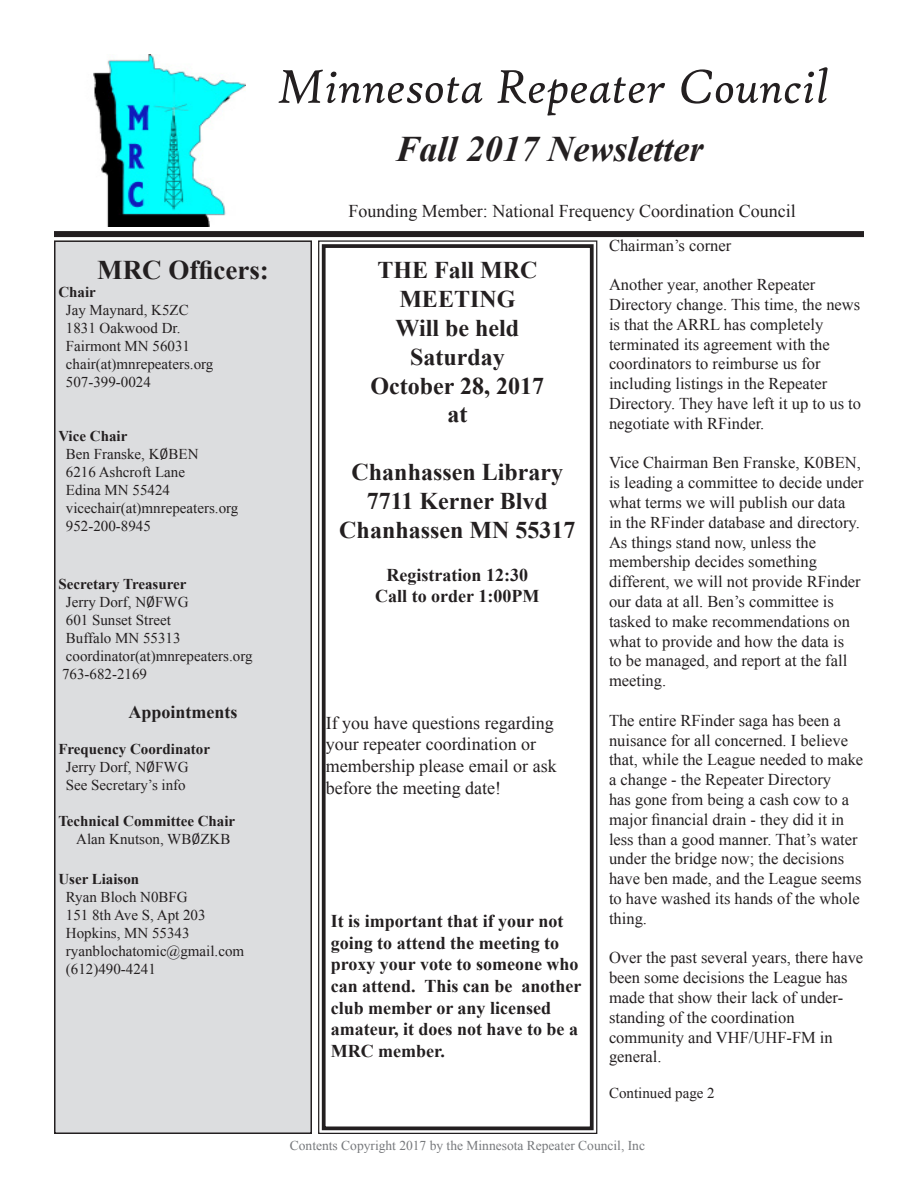
<style>
.page{position:relative;width:918px;height:1188px;background:#fff}
.page>*{position:absolute;margin:0;border:0;box-sizing:border-box;transform-origin:0 0}
.t1{font:italic 51px "High Tower Text";color:#231f20}
.t2{font:italic 700 36px "Times New Roman";color:#231f20}
.t3{font:700 27px "Times New Roman";color:#231f20}
.t4{font:700 24px/28.8px "Times New Roman";color:#231f20;text-align:center}
.t5{font:700 18px/21.6px "Times New Roman";color:#231f20}
.t6{font:18px/21.6px "Times New Roman";color:#231f20}
.t7{font:16.5px/19.8px "Times New Roman";color:#231f20}
.t8{font:15px "Times New Roman";color:#231f20}
.t9{font:700 15px "Times New Roman";color:#231f20}
.t10{font:13.5px "Times New Roman";color:#76787b}
.s1{font-family:"Andale Mono"}
</style>
<div class="page">
<div style="left:54px;top:231px;width:810px;height:6px;background:#231f20"></div>
<div style="left:55px;top:241px;width:256px;height:892px;background:#dcdddf"></div>
<div style="left:54px;top:240px;width:258px;height:894px;border:2px solid #231f20"></div>
<svg style="left:318px;top:240px;width:280px;height:894px"></svg>
<div style="left:322px;top:244px;width:272px;height:886px;border:4px solid #231f20"></div>
<img style="left:93px;top:54px;width:153px;height:172px">
<p class="t1" style="left:278px;top:57px;width:553px">Minnesota Repeater Council</p>
<p class="t2" style="left:396px;top:124px;width:310px">Fall 2017 Newsletter</p>
<p class="t3" style="left:97px;top:251px;width:173px">MRC Officers:</p>
<p class="t9" style="left:58px;top:282px;width:39px">Chair</p>
<p class="t8" style="left:66px;top:300px;width:124px">Jay Maynard, K5ZC</p>
<p class="t8" style="left:66px;top:318px;width:116px">1831 Oakwood Dr.</p>
<p class="t8" style="left:66px;top:336px;width:126px">Fairmont MN 56031</p>
<p class="t8" style="left:66px;top:354px;width:149px">chair(at)mnrepeaters.org</p>
<p class="t8" style="left:66px;top:372px;width:86px">507-399-0024</p>
<p class="t9" style="left:58px;top:426px;width:71px">Vice Chair</p>
<p class="t8" style="left:66px;top:444px;width:134px">Ben Franske, K<span class="s1">0</span>BEN</p>
<p class="t8" style="left:66px;top:462px;width:121px">6216 Ashcroft Lane</p>
<p class="t8" style="left:66px;top:480px;width:106px">Edina MN 55424</p>
<p class="t8" style="left:66px;top:498px;width:174px">vicechair(at)mnrepeaters.org</p>
<p class="t8" style="left:66px;top:516px;width:86px">952-200-8945</p>
<p class="t9" style="left:58px;top:573px;width:130px">Secretary Treasurer</p>
<p class="t8" style="left:66px;top:591px;width:124px">Jerry Dorf, N<span class="s1">0</span>FWG</p>
<p class="t8" style="left:66px;top:609px;width:107px">601 Sunset Street</p>
<p class="t8" style="left:66px;top:627px;width:116px">Buffalo MN 55313</p>
<p class="t8" style="left:66px;top:645px;width:188px">coordinator(at)mnrepeaters.org</p>
<p class="t8" style="left:62px;top:663px;width:86px">763-682-2169</p>
<p class="t5" style="left:129px;top:701px;width:111px">Appointments</p>
<p class="t9" style="left:58px;top:739px;width:153px">Frequency Coordinator</p>
<p class="t8" style="left:66px;top:757px;width:124px">Jerry Dorf, N<span class="s1">0</span>FWG</p>
<p class="t8" style="left:66px;top:775px;width:121px">See Secretary’s info</p>
<p class="t9" style="left:58px;top:811px;width:178px">Technical Committee Chair</p>
<p class="t8" style="left:76px;top:829px;width:156px">Alan Knutson, WB<span class="s1">0</span>ZKB</p>
<p class="t9" style="left:58px;top:868px;width:82px">User Liaison</p>
<p class="t8" style="left:66px;top:887px;width:123px">Ryan Bloch N0BFG</p>
<p class="t8" style="left:66px;top:905px;width:141px">151 8th Ave S, Apt 203</p>
<p class="t8" style="left:66px;top:923px;width:125px">Hopkins, MN 55343</p>
<p class="t8" style="left:66px;top:941px;width:180px">ryanblochatomic@gmail.com</p>
<p class="t8" style="left:66px;top:959px;width:91px">(612)490-4241</p>
<p class="t6" style="left:348px;top:200px;width:449px">Founding Member: National Frequency Coordination Council</p>
<p class="t4" style="left:377px;top:255px;width:162px">THE Fall MRC</p>
<p class="t4" style="left:399px;top:284px;width:118px">MEETING</p>
<p class="t4" style="left:396px;top:313px;width:125px">Will be held</p>
<p class="t4" style="left:410px;top:342px;width:96px">Saturday</p>
<p class="t4" style="left:371px;top:371px;width:175px">October 28, 2017</p>
<p class="t4" style="left:447px;top:399px;width:21px">at</p>
<p class="t4" style="left:352px;top:457px;width:213px">Chanhassen Library<br>7711 Kerner Blvd</p>
<p class="t4" style="left:339px;top:515px;width:238px">Chanhassen MN 55317</p>
<p class="t5" style="left:387px;top:564px;width:143px">Registration 12:30</p>
<p class="t5" style="left:375px;top:585px;width:166px">Call to order 1:00PM</p>
<p class="t6" style="left:326px;top:712px;width:229px">If you have questions regarding your repeater coordination or</p>
<p class="t6" style="left:326px;top:755px;width:232px">membership please email or ask before the meeting date!</p>
<p class="t5" style="left:331px;top:910px;width:252px">It is important that if your not going to attend the meeting to proxy your vote to someone who can attend. This can be another club member or any licensed amateur, it does not have to be a<br>MRC member.</p>
<p class="t7" style="left:609px;top:235px;width:124px">Chairman’s corner</p>
<p class="t7" style="left:609px;top:275px;width:208px">Another year, another Repeater</p>
<p class="t7" style="left:609px;top:294px;width:253px">Directory change. This time, the news is that the ARRL has completely</p>
<p class="t7" style="left:609px;top:334px;width:222px">terminated its agreement with the</p>
<p class="t7" style="left:609px;top:354px;width:254px">coordinators to reimburse us for including listings in the Repeater<br>Directory. They have left it up to us to negotiate with RFinder.</p>
<p class="t7" style="left:609px;top:453px;width:256px">Vice Chairman Ben Franske, K0BEN, is leading a committee to decide under what terms we will publish our data<br>in the RFinder database and directory.<br>As things stand now, unless the</p>
<p class="t7" style="left:609px;top:552px;width:210px">membership decides something</p>
<p class="t7" style="left:609px;top:572px;width:253px">different, we will not provide RFinder our data at all. Ben’s committee is tasked to make recommendations on what to provide and how the data is to be managed, and report at the fall meeting.</p>
<p class="t7" style="left:609px;top:710px;width:256px">The entire RFinder saga has been a nuisance for all concerned. I believe that, while the League needed to make a change - the Repeater Directory<br>has gone from being a cash cow to a major financial drain - they did it in less than a good manner. That’s water under the bridge now; the decisions have ben made, and the League seems to have washed its hands of the whole thing.</p>
<p class="t7" style="left:609px;top:948px;width:256px">Over the past several years, there have been some decisions the League has made that show their lack of under&shy;standing of the coordination</p>
<p class="t7" style="left:609px;top:1027px;width:225px">community and VHF/UHF-FM in general.</p>
<p class="t8" style="left:609px;top:1083px;width:107px">Continued page 2</p>
<p class="t10" style="left:290px;top:1137px;width:357px">Contents Copyright 2017 by the Minnesota Repeater Council, Inc</p>
</div>
